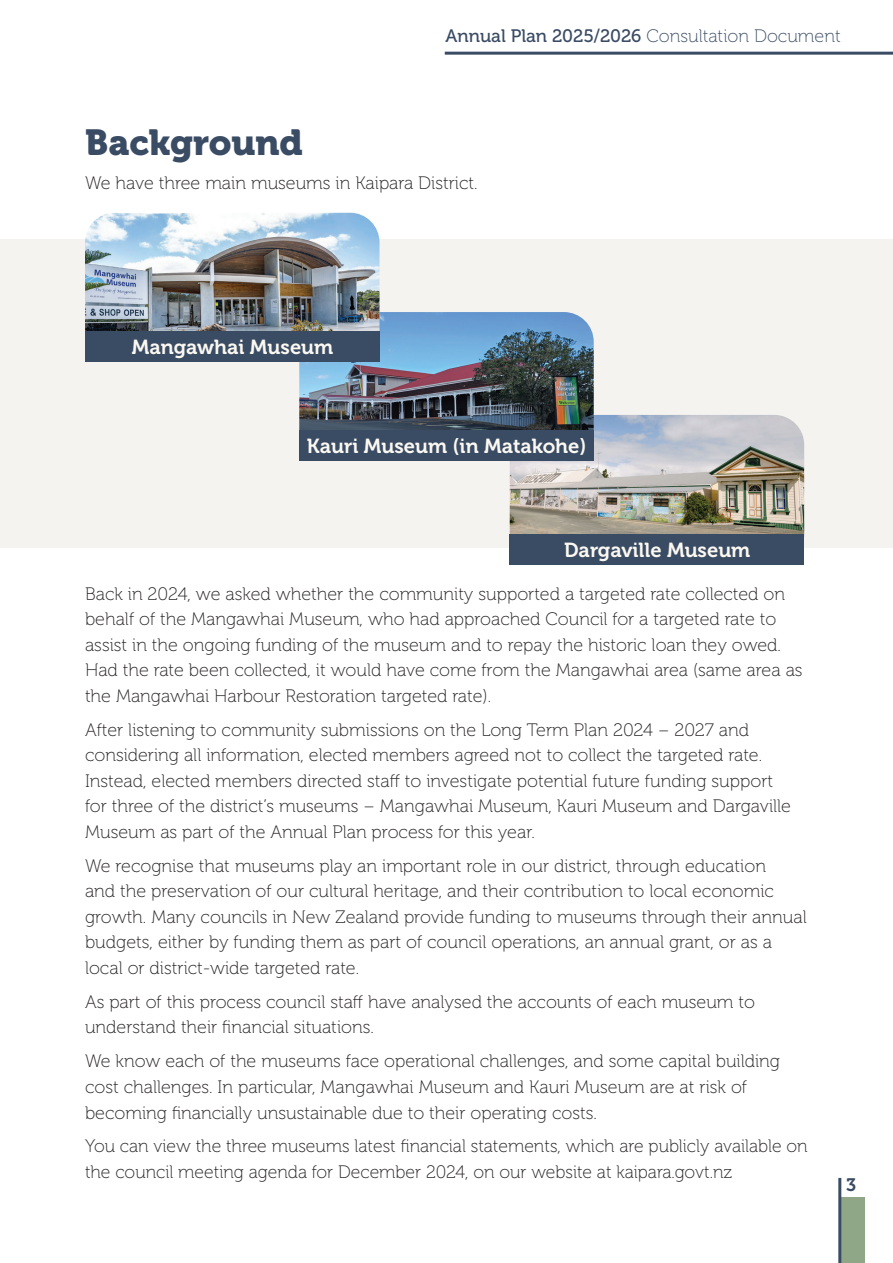
<style>
.page{position:relative;width:893px;height:1263px;background:#fff}
.page>*{position:absolute;margin:0;border:0;box-sizing:border-box;transform-origin:0 0}
.t1{font:36px "Museo 900";color:#3a4b64}
.t2{font:20.25px "Museo 700";color:#fbf8f1}
.t3{font:18px/25.5px "Museo 100";color:#231f20}
.t4{font:18px "Museo 100";color:#3a4b64}
.t5{font:18px "Museo 700";color:#3a4b64}
.s1{font-family:"Museo 500"}
</style>
<div class="page">
<div style="left:841px;top:1197px;width:24px;height:66px;background:#8fa787"></div>
<hr style="left:838px;top:1178px;width:3px;height:85px;background:#3a4b64">
<hr style="left:445px;top:52px;width:448px;height:3px;background:#3a4b64">
<div style="left:1px;top:240px;width:892px;height:308px;background:#f5f3f0"></div>
<img style="left:510px;top:415px;width:294px;height:119px">
<div style="left:510px;top:534px;width:294px;height:30px;background:#3a4b64"></div>
<img style="left:299px;top:312px;width:295px;height:118px">
<div style="left:299px;top:430px;width:295px;height:31px;background:#3a4b64"></div>
<img style="left:85px;top:213px;width:294px;height:118px">
<div style="left:85px;top:331px;width:294px;height:30px;background:#3a4b64"></div>
<p class="t4" style="left:445px;top:26px;width:397px"><span class="s1">Annual Plan 2025/2026</span> Consultation Document</p>
<h1 class="t1" style="left:85px;top:122px;width:219px">Background</h1>
<p class="t3" style="left:85px;top:170px;width:394px">We have three main museums in Kaipara District.</p>
<p class="t2" style="left:132px;top:336px;width:203px">Mangawhai Museum</p>
<p class="t2" style="left:307px;top:435px;width:281px">Kauri Museum (in Matakohe)</p>
<p class="t2" style="left:564px;top:538px;width:188px">Dargaville Museum</p>
<p class="t3" style="left:85px;top:581px;width:719px">Back in 2024, we asked whether the community supported a targeted rate collected on behalf of the Mangawhai Museum, who had approached Council for a targeted rate to assist in the ongoing funding of the museum and to repay the historic loan they owed.<br>Had the rate been collected, it would have come from the Mangawhai area (same area as the Mangawhai Harbour Restoration targeted rate).</p>
<p class="t3" style="left:85px;top:717px;width:707px">After listening to community submissions on the Long Term Plan 2024 – 2027 and considering all information, elected members agreed not to collect the targeted rate.<br>Instead, elected members directed staff to investigate potential future funding support for three of the district’s museums – Mangawhai Museum, Kauri Museum and Dargaville Museum as part of the Annual Plan process for this year.</p>
<p class="t3" style="left:85px;top:853px;width:723px">We recognise that museums play an important role in our district, through education<br>and the preservation of our cultural heritage, and their contribution to local economic growth. Many councils in New Zealand provide funding to museums through their annual budgets, either by funding them as part of council operations, an annual grant, or as a local or district-wide targeted rate.</p>
<p class="t3" style="left:85px;top:989px;width:671px">As part of this process council staff have analysed the accounts of each museum to understand their financial situations.</p>
<p class="t3" style="left:85px;top:1049px;width:696px">We know each of the museums face operational challenges, and some capital building cost challenges. In particular, Mangawhai Museum and Kauri Museum are at risk of becoming financially unsustainable due to their operating costs.</p>
<p class="t3" style="left:85px;top:1134px;width:724px">You can view the three museums latest financial statements, which are publicly available on the council meeting agenda for December 2024, on our website at kaipara.govt.nz</p>
<p class="t5" style="left:846px;top:1175px;width:12px">3</p>
</div>
